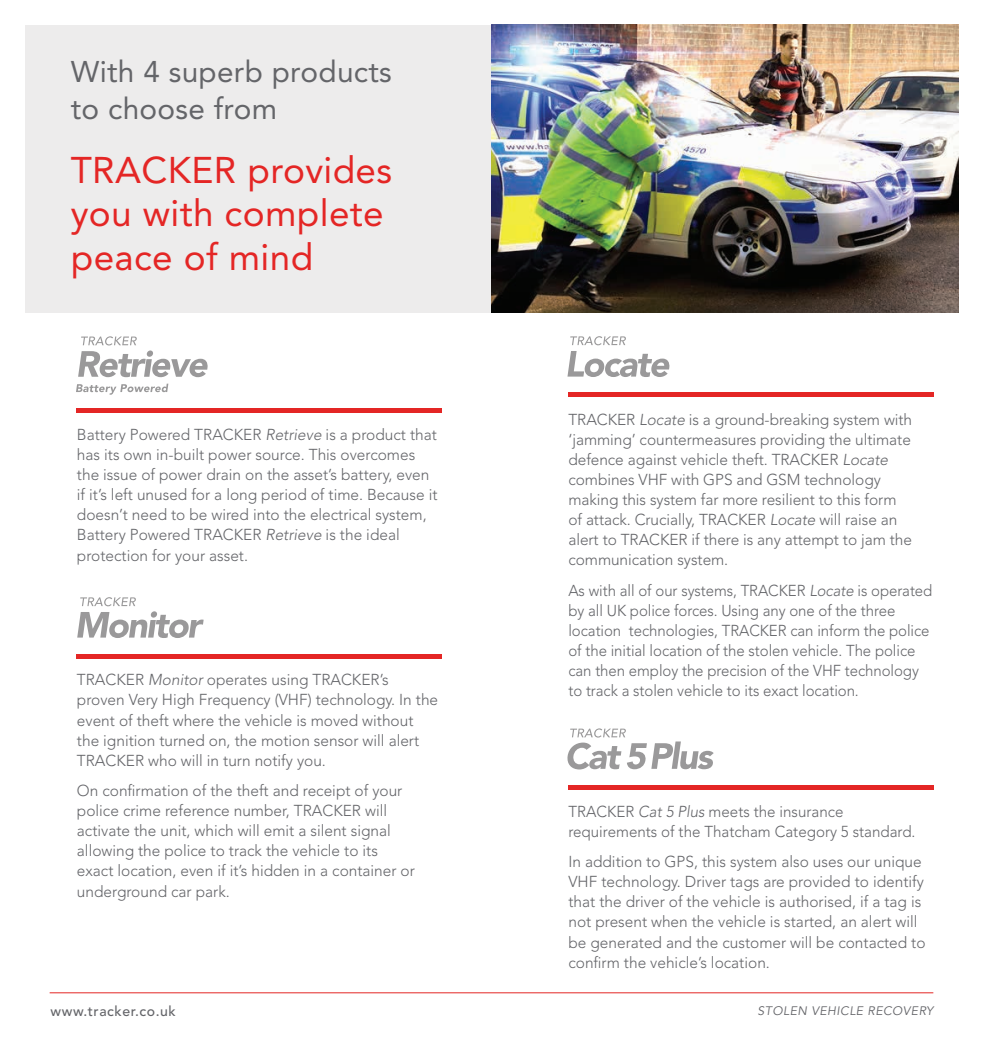
<style>
.page{position:relative;width:983px;height:1042px;background:#fff}
.page>*{position:absolute;margin:0;border:0;box-sizing:border-box;transform-origin:0 0}
.t1{font:36.93px/43.4px "Avenir";letter-spacing:.01em;color:#e42625}
.t2{font:29.75px/36.9px "Avenir";letter-spacing:.01em;color:#646569}
.t3{font:300 15.75px/20.1px "Avenir";color:#646569}
.t4{font:300 15.75px/20.1px "Avenir";color:#646569;scale:.95 1}
.t5{font:300 15.75px/20.1px "Avenir";color:#646569;scale:.96 1}
.t6{font:500 14px "Avenir";letter-spacing:.04em;color:#646569}
.t7{font:italic 12.25px "Avenir";letter-spacing:.04em;color:#646569}
.s1{font-style:italic}
</style>
<div class="page">
<div style="left:25px;top:25px;width:466px;height:288px;background:#edecec"></div>
<hr style="left:50px;top:992px;width:883px;height:1px;background:#e42625">
<img style="left:491px;top:25px;width:466px;height:288px">
<svg style="left:77px;top:597px;width:126px;height:41px"></svg>
<svg style="left:570px;top:336px;width:56px;height:9px"></svg>
<svg style="left:567px;top:351px;width:103px;height:26px"></svg>
<svg style="left:567px;top:728px;width:146px;height:41px"></svg>
<svg style="left:76px;top:384px;width:92px;height:11px"></svg>
<svg style="left:78px;top:336px;width:130px;height:41px"></svg>
<hr style="left:76px;top:408px;width:365px;height:4px;background:#e42625">
<div style="left:76px;top:654px;width:365px;height:5px;background:#e42625"></div>
<div style="left:567px;top:392px;width:366px;height:5px;background:#e42625"></div>
<hr style="left:567px;top:785px;width:366px;height:4px;background:#e42625">
<h2 class="t2" style="left:71px;top:53px;width:322px">With 4 superb products to choose from</h2>
<h1 class="t1" style="left:71px;top:149px;width:323px">TRACKER provides you with complete peace of mind</h1>
<p class="t3" style="left:77px;top:424px;width:362px">Battery Powered TRACKER <span class="s1">Retrieve</span> is a product that has its own in-built power source. This overcomes the issue of power drain on the asset’s battery, even if it’s left unused for a long period of time. Because it doesn’t need to be wired into the electrical system, Battery Powered TRACKER <span class="s1">Retrieve</span> is the ideal protection for your asset.</p>
<p class="t3" style="left:77px;top:670px;width:363px">TRACKER <span class="s1">Monitor</span> operates using TRACKER’s proven Very High Frequency (VHF) technology. In the event of theft where the vehicle is moved without the ignition turned on, the motion sensor will alert TRACKER who will in turn notify you.</p>
<p class="t3" style="left:77px;top:780px;width:339px">On confirmation of the theft and receipt of your police crime reference number, TRACKER will activate the unit, which will emit a silent signal allowing the police to track the vehicle to its exact location, even if it’s hidden in a container or underground car park.</p>
<p class="t6" style="left:51px;top:1002px;width:127px">www.tracker.co.uk</p>
<p class="t3" style="left:568px;top:409px;width:345px">TRACKER <span class="s1">Locate</span> is a ground-breaking system with ‘jamming’ countermeasures providing the ultimate defence against vehicle theft. TRACKER <span class="s1">Locate </span>combines VHF with GPS and GSM technology making this system far more resilient to this form of attack. Crucially, TRACKER <span class="s1">Locate</span> will raise an alert to TRACKER if there is any attempt to jam the communication system.</p>
<p class="t4" style="left:568px;top:580px;width:384px">As with all of our systems, TRACKER <span class="s1">Locate</span> is operated by all UK police forces. Using any one of the three location technologies, TRACKER can inform the police of the initial location of the stolen vehicle. The police can then employ the precision of the VHF technology to track a stolen vehicle to its exact location.</p>
<p class="t5" style="left:568px;top:801px;width:363px">TRACKER <span class="s1">Cat 5 Plus</span> meets the insurance requirements of the Thatcham Category 5 standard.</p>
<p class="t3" style="left:568px;top:851px;width:358px">In addition to GPS, this system also uses our unique VHF technology. Driver tags are provided to identify that the driver of the vehicle is authorised, if a tag is not present when the vehicle is started, an alert will be generated and the customer will be contacted to confirm the vehicle’s location.</p>
<p class="t7" style="left:757px;top:1004px;width:177px">STOLEN VEHICLE RECOVERY</p>
</div>
